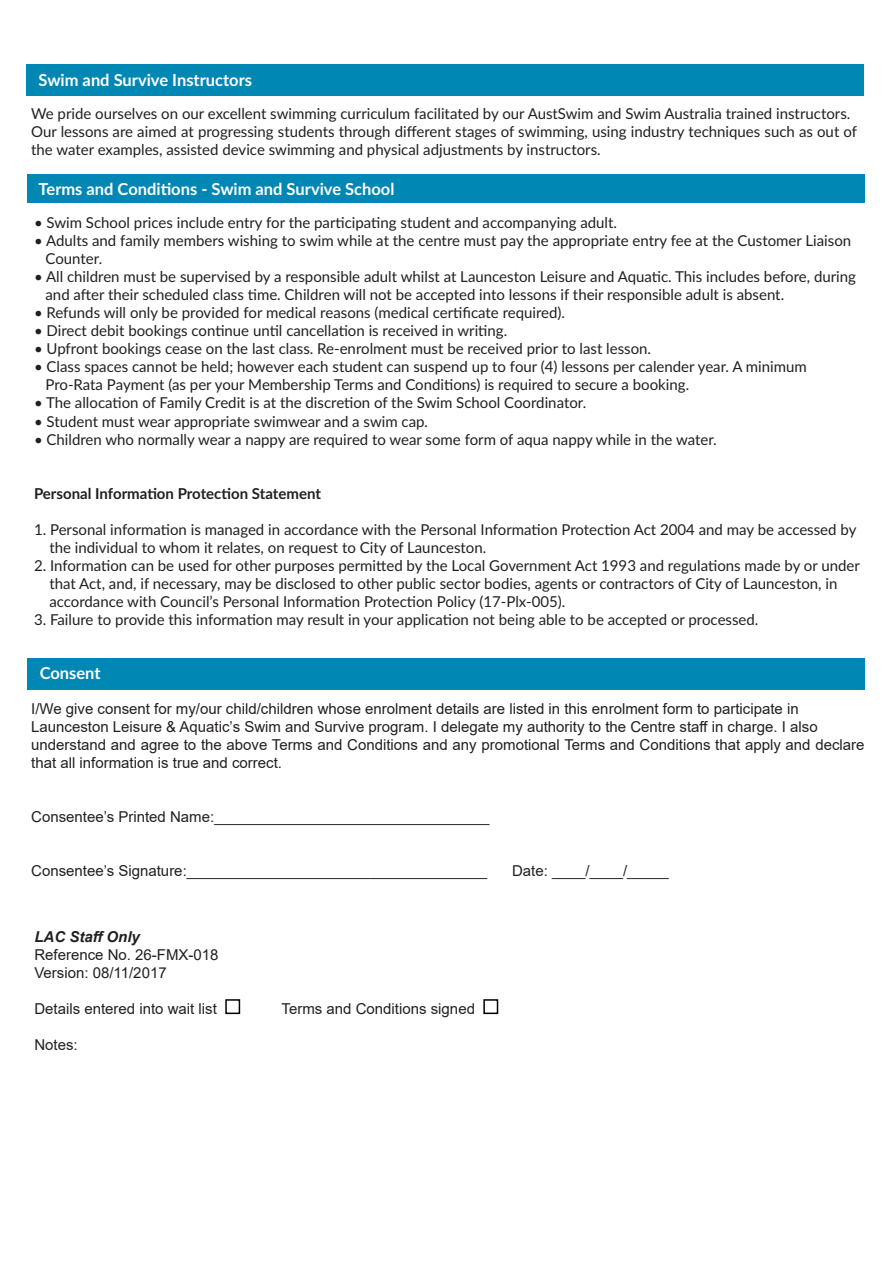
<style>
.page{position:relative;width:893px;height:1263px;background:#fff}
.page>*{position:absolute;margin:0;border:0;box-sizing:border-box;transform-origin:0 0}
.t1{font:700 16.5px "Lato";color:#fff}
.t2{font:15px/18px "Lato";color:#231f20}
.t3{font:15px/18px "Arial";color:#231f20}
.t4{font:700 15px "Lato";color:#231f20}
.t5{font:italic 700 15px "Arial";color:#231f20}
</style>
<div class="page">
<div style="left:27px;top:175px;width:838px;height:28px;background:#0087b4"></div>
<div style="left:27px;top:658px;width:838px;height:32px;background:#0087b4"></div>
<div style="left:225px;top:999px;width:15px;height:15px;border:2px solid #000"></div>
<div style="left:483px;top:999px;width:15px;height:15px;border:2px solid #000"></div>
<div style="left:26px;top:64px;width:837px;height:31px;background:#0087b4"></div>
<p class="t1" style="left:39px;top:68px;width:215px">Swim and Survive Instructors</p>
<p class="t2" style="left:31px;top:104px;width:821px">We pride ourselves on our excellent swimming curriculum facilitated by our AustSwim and Swim Australia trained instructors.</p>
<p class="t2" style="left:31px;top:122px;width:827px">Our lessons are aimed at progressing students through different stages of swimming, using industry techniques such as out of the water examples, assisted device swimming and physical adjustments by instructors.</p>
<p class="t1" style="left:39px;top:177px;width:357px">Terms and Conditions - Swim and Survive School</p>
<p class="t2" style="left:34px;top:213px;width:584px">• Swim School prices include entry for the participating student and accompanying adult.</p>
<p class="t2" style="left:34px;top:231px;width:819px">• Adults and family members wishing to swim while at the centre must pay the appropriate entry fee at the Customer Liaison</p>
<p class="t2" style="left:46px;top:249px;width:58px">Counter.</p>
<p class="t2" style="left:34px;top:267px;width:823px">• All children must be supervised by a responsible adult whilst at Launceston Leisure and Aquatic. This includes before, during</p>
<p class="t2" style="left:46px;top:285px;width:740px">and after their scheduled class time. Children will not be accepted into lessons if their responsible adult is absent.</p>
<p class="t2" style="left:34px;top:303px;width:533px">• Refunds will only be provided for medical reasons (medical certificate required).</p>
<p class="t2" style="left:34px;top:321px;width:475px">• Direct debit bookings continue until cancellation is received in writing.</p>
<p class="t2" style="left:34px;top:339px;width:619px">• Upfront bookings cease on the last class. Re-enrolment must be received prior to last lesson.</p>
<p class="t2" style="left:34px;top:357px;width:774px">• Class spaces cannot be held; however each student can suspend up to four (4) lessons per calender year. A minimum</p>
<p class="t2" style="left:46px;top:375px;width:645px">Pro-Rata Payment (as per your Membership Terms and Conditions) is required to secure a booking.</p>
<p class="t2" style="left:34px;top:393px;width:554px">• The allocation of Family Credit is at the discretion of the Swim School Coordinator.</p>
<p class="t2" style="left:34px;top:411px;width:396px">• Student must wear appropriate swimwear and a swim cap.</p>
<p class="t2" style="left:34px;top:429px;width:684px">• Children who normally wear a nappy are required to wear some form of aqua nappy while in the water.</p>
<p class="t4" style="left:34px;top:482px;width:288px">Personal Information Protection Statement</p>
<p class="t2" style="left:34px;top:519px;width:824px">1. Personal information is managed in accordance with the Personal Information Protection Act 2004 and may be accessed by</p>
<p class="t2" style="left:49px;top:537px;width:438px">the individual to whom it relates, on request to City of Launceston.</p>
<p class="t2" style="left:34px;top:555px;width:827px">2. Information can be used for other purposes permitted by the Local Government Act 1993 and regulations made by or under</p>
<p class="t2" style="left:49px;top:573px;width:790px">that Act, and, if necessary, may be disclosed to other public sector bodies, agents or contractors of City of Launceston, in</p>
<p class="t2" style="left:49px;top:591px;width:517px">accordance with Council’s Personal Information Protection Policy (17-Plx-005).</p>
<p class="t2" style="left:34px;top:609px;width:726px">3. Failure to provide this information may result in your application not being able to be accepted or processed.</p>
<p class="t1" style="left:40px;top:661px;width:62px">Consent</p>
<p class="t3" style="left:31px;top:700px;width:769px">I/We give consent for my/our child/children whose enrolment details are listed in this enrolment form to participate in</p>
<p class="t3" style="left:31px;top:718px;width:788px">Launceston Leisure &amp; Aquatic’s Swim and Survive program. I delegate my authority to the Centre staff in charge. I also</p>
<p class="t3" style="left:31px;top:736px;width:835px">understand and agree to the above Terms and Conditions and any promotional Terms and Conditions that apply and declare that all information is true and correct.</p>
<p class="t3" style="left:31px;top:808px;width:460px">Consentee’s Printed Name:_________________________________</p>
<p class="t3" style="left:31px;top:862px;width:457px">Consentee’s Signature:____________________________________</p>
<p class="t3" style="left:512px;top:862px;width:158px">Date: ____/____/_____</p>
<p class="t5" style="left:34px;top:927px;width:107px">LAC Staff Only</p>
<p class="t3" style="left:34px;top:946px;width:186px">Reference No. 26-FMX-018</p>
<p class="t3" style="left:34px;top:964px;width:134px">Version: 08/11/2017</p>
<p class="t3" style="left:34px;top:1000px;width:184px">Details entered into wait list</p>
<p class="t3" style="left:282px;top:1000px;width:195px">Terms and Conditions signed</p>
<p class="t3" style="left:34px;top:1036px;width:45px">Notes:</p>
</div>
